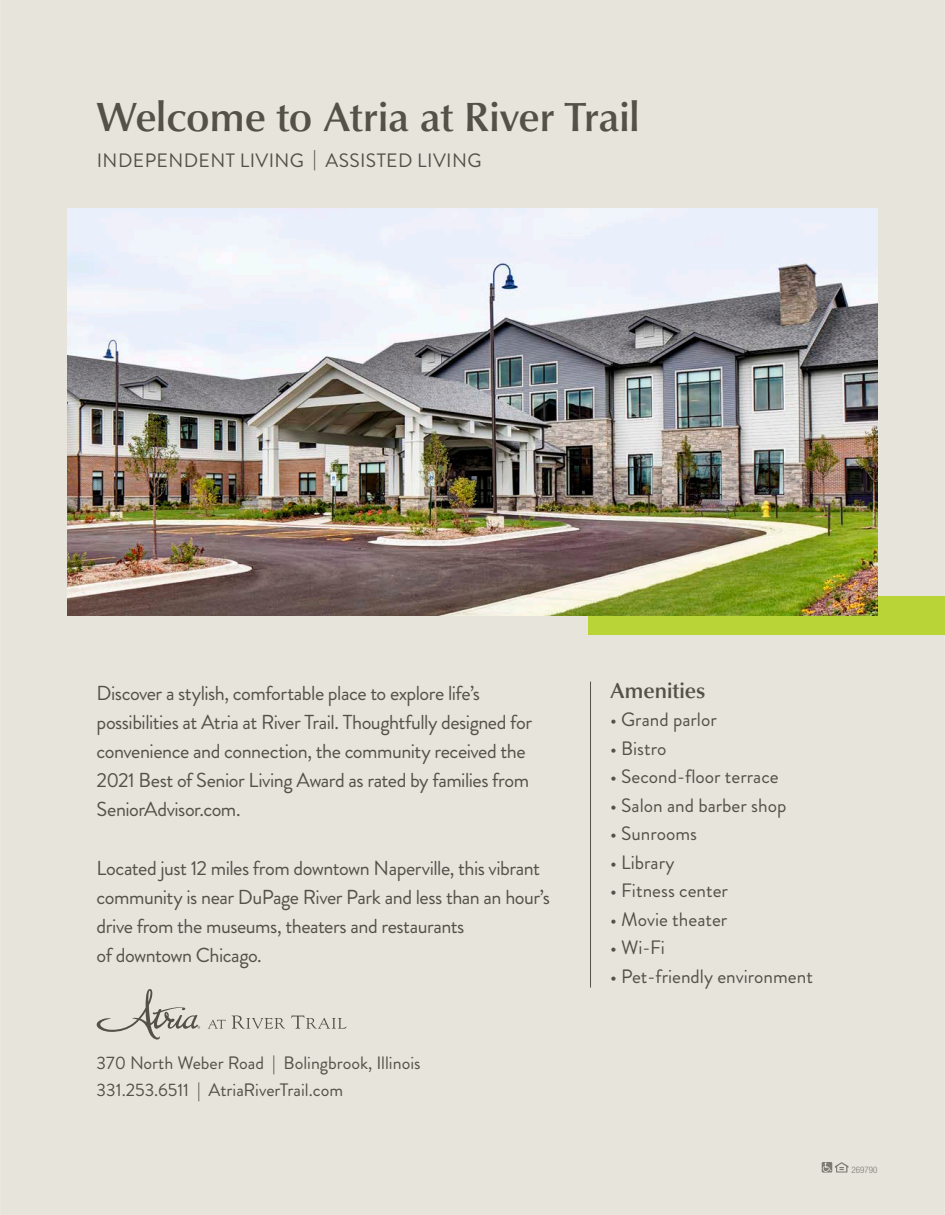
<style>
.page{position:relative;width:945px;height:1215px;background:#e7e4dc}
.page>*{position:absolute;margin:0;border:0;box-sizing:border-box;transform-origin:0 0}
.t1{font:500 42px "Classico URW";color:#525248}
.t2{font:500 22.35px "Classico URW";color:#525248}
.t3{font:20.25px/29.1px "Brandon Grotesque";letter-spacing:-.025em;color:#525248}
.t4{font:19.35px "Brandon Grotesque";color:#525248}
.t5{font:19.35px "Brandon Grotesque";letter-spacing:.02em;color:#525248}
.t6{font:18px "Brandon Grotesque";color:#525248}
.t7{font:300 condensed 9px "Helvetica Neue LT Std";color:#7b7b74}
</style>
<div class="page">
<div style="left:588px;top:596px;width:357px;height:39px;background:#b8d437"></div>
<img style="left:68px;top:208px;width:810px;height:408px">
<hr style="left:590px;top:682px;width:1px;height:306px;background:#525248">
<svg style="left:822px;top:1162px;width:26px;height:11px"></svg>
<svg style="left:208px;top:1015px;width:139px;height:14px"></svg>
<svg style="left:97px;top:989px;width:103px;height:51px"></svg>
<p class="t1" style="left:97px;top:85px;width:545px">Welcome to Atria at River Trail</p>
<p class="t5" style="left:97px;top:147px;width:386px">INDEPENDENT LIVING | ASSISTED LIVING</p>
<p class="t3" style="left:97px;top:679px;width:437px">Discover a stylish, comfortable place to explore life’s possibilities at Atria at River Trail. Thoughtfully designed for convenience and connection, the community received the 2021 Best of Senior Living Award as rated by families from SeniorAdvisor.com.</p>
<p class="t3" style="left:97px;top:853px;width:455px">Located just 12 miles from downtown Naperville, this vibrant community is near DuPage River Park and less than an hour’s drive from the museums, theaters and restaurants<br>of downtown Chicago.</p>
<p class="t6" style="left:97px;top:1050px;width:325px">370 North Weber Road | Bolingbrook, Illinois</p>
<p class="t6" style="left:97px;top:1077px;width:248px">331.253.6511 | AtriaRiverTrail.com</p>
<p class="t2" style="left:610px;top:673px;width:97px">Amenities</p>
<p class="t4" style="left:610px;top:706px;width:108px">• Grand parlor</p>
<p class="t4" style="left:610px;top:735px;width:58px">• Bistro</p>
<p class="t4" style="left:610px;top:763px;width:170px">• Second-floor terrace</p>
<p class="t4" style="left:610px;top:792px;width:178px">• Salon and barber shop</p>
<p class="t4" style="left:610px;top:820px;width:88px">• Sunrooms</p>
<p class="t4" style="left:610px;top:849px;width:66px">• Library</p>
<p class="t4" style="left:610px;top:877px;width:119px">• Fitness center</p>
<p class="t4" style="left:610px;top:906px;width:119px">• Movie theater</p>
<p class="t4" style="left:610px;top:934px;width:56px">• Wi-Fi</p>
<p class="t4" style="left:610px;top:963px;width:204px">• Pet-friendly environment</p>
<p class="t7" style="left:852px;top:1164px;width:27px">269790</p>
</div>
